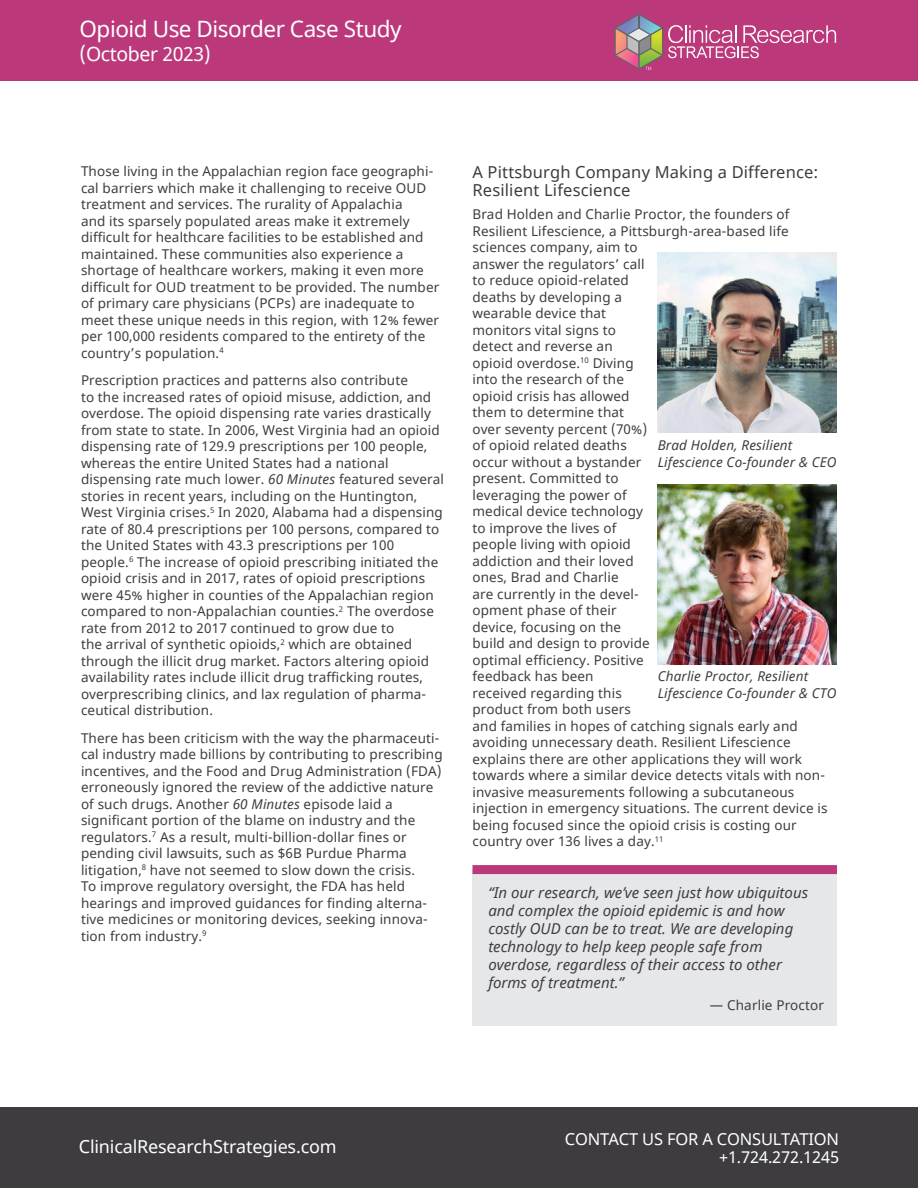
<style>
.page{position:relative;width:918px;height:1188px;background:#fff}
.page>*{position:absolute;margin:0;border:0;box-sizing:border-box;transform-origin:0 0}
.t1{font:22.5px "Noto Sans";letter-spacing:-.02em;color:#fff}
.t2{font:19.5px "Noto Sans";letter-spacing:-.02em;color:#fff}
.t3{font:17.85px "Noto Sans";letter-spacing:-.01em;color:#fff}
.t4{font:16.5px/18px "Noto Sans";letter-spacing:.01em;color:#3e3c3f}
.t5{font:16.35px "Noto Sans";letter-spacing:-.01em;color:#fff}
.t6{font:italic 15px/18px "Noto Sans";color:#3e3c3f}
.t7{font:13.5px/16.5px "Noto Sans";letter-spacing:.01em;color:#3e3c3f}
.t8{font:italic 13.5px/16.5px "Noto Sans";letter-spacing:.01em;color:#3e3c3f}
.s1{font-style:italic}
</style>
<div class="page">
<div style="left:472px;top:870px;width:365px;height:156px;background:#e6e7e8"></div>
<div style="left:472px;top:865px;width:365px;height:9px;background:#bb397b"></div>
<div style="left:0;top:0;width:918px;height:81px;background:#bb397b"></div>
<svg style="left:615px;top:14px;width:221px;height:56px"></svg>
<div style="left:0;top:1107px;width:918px;height:81px;background:#3e3c3f"></div>
<img style="left:657px;top:252px;width:180px;height:180px">
<img style="left:657px;top:484px;width:180px;height:180px">
<p class="t1" style="left:80px;top:13px;width:324px">Opioid Use Disorder Case Study</p>
<p class="t2" style="left:80px;top:40px;width:133px">(October 2023)</p>
<p class="t7" style="left:81px;top:164px;width:360px">Those living in the Appalachian region face geographi&shy;cal barriers which make it challenging to receive OUD treatment and services. The rurality of Appalachia<br>and its sparsely populated areas make it extremely difficult for healthcare facilities to be established and maintained. These communities also experience a shortage of healthcare workers, making it even more difficult for OUD treatment to be provided. The number of primary care physicians (PCPs) are inadequate to meet these unique needs in this region, with 12% fewer per 100,000 residents compared to the entirety of the country’s population.<sup>4</sup></p>
<p class="t7" style="left:81px;top:373px;width:364px">Prescription practices and patterns also contribute<br>to the increased rates of opioid misuse, addiction, and overdose. The opioid dispensing rate varies drastically from state to state. In 2006, West Virginia had an opioid dispensing rate of 129.9 prescriptions per 100 people, whereas the entire United States had a national dispensing rate much lower. <span class="s1">60 Minutes</span> featured several stories in recent years, including on the Huntington, West Virginia crises.<sup>5</sup> In 2020, Alabama had a dispensing rate of 80.4 prescriptions per 100 persons, compared to the United States with 43.3 prescriptions per 100 people.<sup>6</sup> The increase of opioid prescribing initiated the opioid crisis and in 2017, rates of opioid prescriptions were 45% higher in counties of the Appalachian region compared to non-Appalachian counties.<sup>2</sup> The overdose rate from 2012 to 2017 continued to grow due to<br>the arrival of synthetic opioids,<sup>2</sup> which are obtained through the illicit drug market. Factors altering opioid availability rates include illicit drug trafficking routes, overprescribing clinics, and lax regulation of pharma&shy;ceutical distribution.</p>
<p class="t7" style="left:81px;top:730px;width:363px">There has been criticism with the way the pharmaceuti&shy;cal industry made billions by contributing to prescribing incentives, and the Food and Drug Administration (FDA) erroneously ignored the review of the addictive nature of such drugs. Another <span class="s1">60 Minutes</span> episode laid a significant portion of the blame on industry and the regulators.<sup>7</sup> As a result, multi-billion-dollar fines or pending civil lawsuits, such as $6B Purdue Pharma litigation,<sup>8</sup> have not seemed to slow down the crisis.<br>To improve regulatory oversight, the FDA has held hearings and improved guidances for finding alterna&shy;tive medicines or monitoring devices, seeking innova&shy;tion from industry.<sup>9</sup></p>
<p class="t4" style="left:472px;top:164px;width:348px">A Pittsburgh Company Making a Difference:<br>Resilient Lifescience</p>
<p class="t7" style="left:472px;top:207px;width:357px">Brad Holden and Charlie Proctor, the founders of<br>Resilient Lifescience, a Pittsburgh-area-based life sciences company, aim to<br>answer the regulators’ call<br>to reduce opioid-related<br>deaths by developing a<br>wearable device that<br>monitors vital signs to<br>detect and reverse an<br>opioid overdose.<sup>10</sup> Diving<br>into the research of the<br>opioid crisis has allowed<br>them to determine that<br>over seventy percent (70%)<br>of opioid related deaths<br>occur without a bystander<br>present. Committed to<br>leveraging the power of<br>medical device technology<br>to improve the lives of<br>people living with opioid<br>addiction and their loved<br>ones, Brad and Charlie<br>are currently in the devel-<br>opment phase of their<br>device, focusing on the<br>build and design to provide<br>optimal efficiency. Positive<br>feedback has been<br>received regarding this<br>product from both users<br>and families in hopes of catching signals early and avoiding unnecessary death. Resilient Lifescience explains there are other applications they will work towards where a similar device detects vitals with non&shy;invasive measurements following a subcutaneous injection in emergency situations. The current device is being focused since the opioid crisis is costing our country over 136 lives a day.<sup>11</sup></p>
<p class="t8" style="left:658px;top:437px;width:180px">Brad Holden, Resilient<br>Lifescience Co-founder &amp; CEO</p>
<p class="t8" style="left:658px;top:668px;width:180px">Charlie Proctor, Resilient<br>Lifescience Co-founder &amp; CTO</p>
<p class="t6" style="left:488px;top:884px;width:321px">“In our research, we’ve seen just how ubiquitous and complex the opioid epidemic is and how costly OUD can be to treat. We are developing technology to help keep people safe from overdose, regardless of their access to other forms of treatment.”</p>
<p class="t7" style="left:710px;top:997px;width:116px">— Charlie Proctor</p>
<p class="t3" style="left:79px;top:1134px;width:259px">ClinicalResearchStrategies.com</p>
<p class="t5" style="left:565px;top:1128px;width:276px">CONTACT US FOR A CONSULTATION</p>
<p class="t5" style="left:719px;top:1146px;width:122px">+1.724.272.1245</p>
</div>
